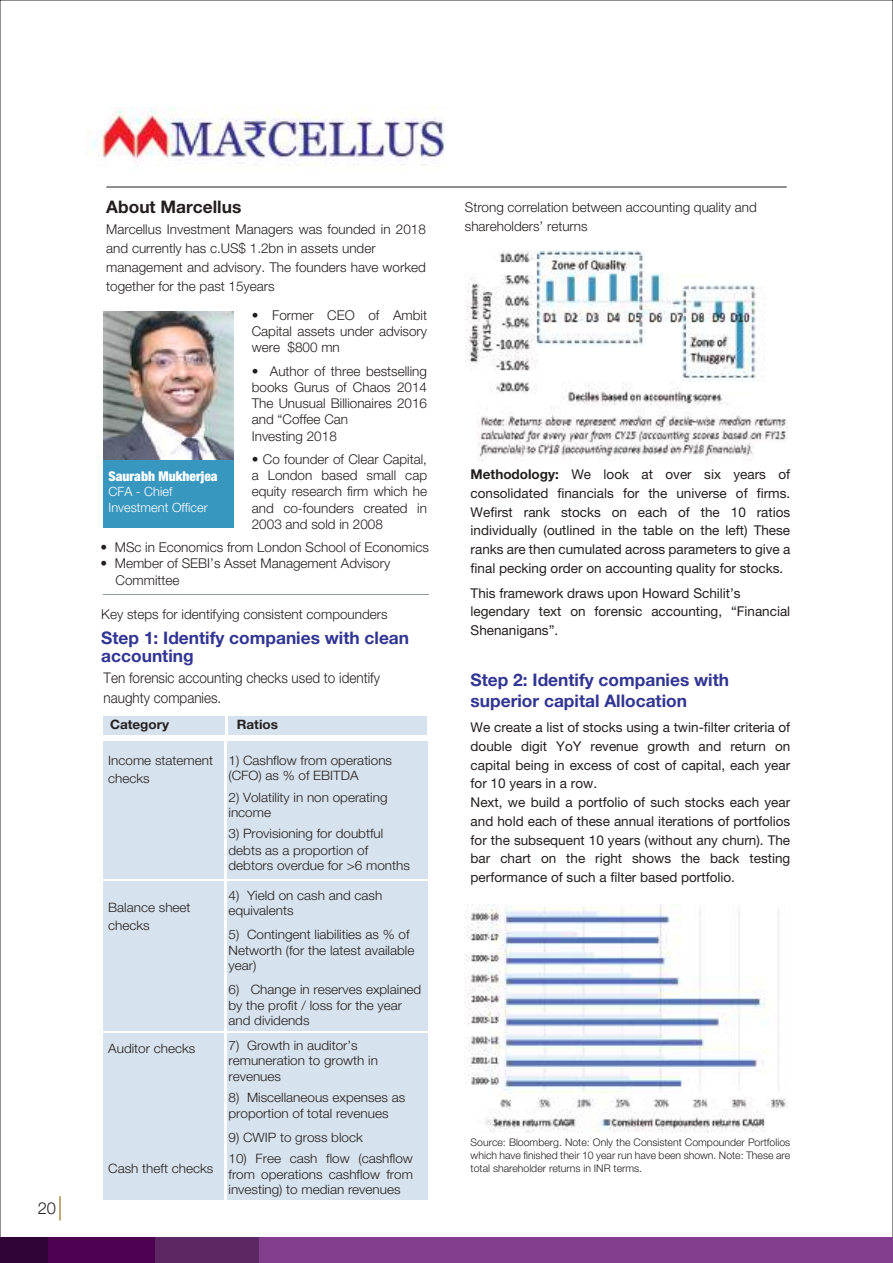
<style>
.page{position:relative;width:893px;height:1263px;background:#fff}
.page>*{position:absolute;margin:0;border:0;box-sizing:border-box;transform-origin:0 0}
.t1{font:17.25px/18px "Helvetica Neue LT 75 Bd";color:#323592}
.t2{font:17.25px "Helvetica Neue LT 75 Bd";color:#241f1f}
.t3{font:16.5px "Helvetica Neue LT 45 Lt";color:#241f1f}
.t4{font:14.7px/20.4px "Helvetica Neue LT 45 Lt";color:#241f1f;scale:.92 1}
.t5{font:13.5px/18.8px "Helvetica Neue LT 55 Rm";color:#241f1f}
.t6{font:13.5px/16.2px "Helvetica Neue LT 45 Lt";color:#241f1f}
.t7{font:900 condensed 13.5px "Helvetica Neue LT Pro";color:#fff}
.t8{font:12.9px/15.5px "Helvetica Neue LT 45 Lt";color:#241f1f;scale:1.04 1}
.t9{font:12.9px "Helvetica Neue LT 75 Bd";color:#241f1f;scale:1.04 1}
.t10{font:12.75px/15.8px "Helvetica Neue LT 45 Lt";color:#fff}
.t11{font:10.5px/12.8px "Helvetica Neue LT 45 Lt";color:#241f1f;text-align:justify}
.s1{font-family:"Helvetica Neue LT 75 Bd"}
</style>
<div class="page">
<hr style="left:106px;top:187px;width:681px;height:1px;background:#241f1f">
<img style="left:91px;top:107px;width:354px;height:60px">
<div style="left:103px;top:459px;width:130px;height:68px;background:#3897bf"></div>
<img style="left:103px;top:312px;width:131px;height:148px">
<hr style="left:103px;top:594px;width:326px;height:1px;background:#939c99">
<div style="left:103px;top:716px;width:122px;height:18px;background:#d6e2ed"></div>
<div style="left:103px;top:741px;width:121px;height:138px;background:#d6e2ed"></div>
<div style="left:103px;top:881px;width:121px;height:150px;background:#d6e2ed"></div>
<div style="left:103px;top:1033px;width:121px;height:118px;background:#d6e2ed"></div>
<div style="left:103px;top:1144px;width:121px;height:56px;background:#d6e2ed"></div>
<div style="left:227px;top:741px;width:200px;height:138px;background:#d6e2ed"></div>
<div style="left:227px;top:881px;width:200px;height:150px;background:#d6e2ed"></div>
<div style="left:227px;top:1033px;width:200px;height:118px;background:#d6e2ed"></div>
<div style="left:227px;top:1144px;width:200px;height:56px;background:#d6e2ed"></div>
<div style="left:228px;top:716px;width:199px;height:18px;background:#d6e2ed"></div>
<img style="left:465px;top:251px;width:322px;height:211px">
<img style="left:465px;top:904px;width:322px;height:228px">
<hr style="left:59px;top:1196px;width:2px;height:24px;background:#a88c4a">
<div style="left:154px;top:1237px;width:108px;height:26px;background:#5c2763"></div>
<div style="left:47px;top:1237px;width:108px;height:26px;background:#4c0250"></div>
<div style="left:0;top:1237px;width:48px;height:26px;background:#310438"></div>
<div style="left:260px;top:1237px;width:633px;height:26px;background:#843e8e"></div>
<p class="t3" style="left:38px;top:1198px;width:20px">20</p>
<p class="t2" style="left:106px;top:196px;width:136px">About Marcellus</p>
<p class="t6" style="left:106px;top:220px;width:321px;line-height:18.8px">Marcellus Investment Managers was founded in 2018 and currently has c.US$ 1.2bn in assets under management and advisory. The founders have worked together for the past 15years</p>
<p class="t6" style="left:252px;top:307px;width:177px;text-align:justify">• Former CEO of Ambit Capital assets under advisory were $800 mn</p>
<p class="t6" style="left:252px;top:363px;width:177px">• Author of three bestselling books Gurus of Chaos 2014<br>The Unusual Billionaires 2016 and “Coffee Can<br>Investing 2018</p>
<p class="t6" style="left:252px;top:451px;width:177px;text-align:justify">• Co founder of Clear Capital, a London based small cap equity research firm which he and co-founders created in 2003 and sold in 2008</p>
<p class="t7" style="left:109px;top:467px;width:111px">Saurabh Mukherjea</p>
<p class="t10" style="left:109px;top:484px;width:101px">CFA - Chief<br>Investment Officer</p>
<p class="t6" style="left:100px;top:539px;width:330px">• MSc in Economics from London School of Economics</p>
<p class="t6" style="left:116px;top:555px;width:276px;text-indent:-15px">• Member of SEBI’s Asset Management Advisory<br>Committee</p>
<p class="t6" style="left:101px;top:606px;width:288px">Key steps for identifying consistent compounders</p>
<p class="t1" style="left:101px;top:629px;width:309px">Step 1: Identify companies with clean accounting</p>
<p class="t4" style="left:104px;top:667px;width:302px">Ten forensic accounting checks used to identify naughty companies.</p>
<p class="t9" style="left:110px;top:717px;width:58px">Category</p>
<p class="t9" style="left:237px;top:717px;width:41px">Ratios</p>
<p class="t8" style="left:108px;top:751px;width:102px;line-height:18px">Income statement checks</p>
<p class="t8" style="left:229px;top:752px;width:159px">1) Cashflow from operations (CFO) as % of EBITDA</p>
<p class="t8" style="left:229px;top:789px;width:154px">2) Volatility in non operating income</p>
<p class="t8" style="left:229px;top:825px;width:176px;line-height:15.9px">3) Provisioning for doubtful debts as a proportion of debtors overdue for &gt;6 months</p>
<p class="t8" style="left:108px;top:898px;width:81px;line-height:18px">Balance sheet checks</p>
<p class="t8" style="left:229px;top:887px;width:149px">4) Yield on cash and cash equivalents</p>
<p class="t8" style="left:229px;top:927px;width:180px">5) Contingent liabilities as % of<br>Networth (for the latest available year)</p>
<p class="t8" style="left:229px;top:982px;width:187px">6) Change in reserves explained by the profit / loss for the year and dividends</p>
<p class="t8" style="left:229px;top:1037px;width:145px">7) Growth in auditor’s remuneration to growth in revenues</p>
<p class="t8" style="left:229px;top:1090px;width:171px">8) Miscellaneous expenses as proportion of total revenues</p>
<p class="t8" style="left:229px;top:1129px;width:131px">9) CWIP to gross block</p>
<p class="t8" style="left:229px;top:1150px;width:179px;text-align:justify">10) Free cash flow (cashflow from operations cashflow from investing) to median revenues</p>
<p class="t8" style="left:108px;top:1040px;width:85px">Auditor checks</p>
<p class="t8" style="left:108px;top:1160px;width:102px">Cash theft checks</p>
<p class="t6" style="left:465px;top:198px;width:294px;line-height:18.8px">Strong correlation between accounting quality and shareholders’ returns</p>
<p class="t5" style="left:471px;top:465px;width:321px;text-align:justify"><span class="s1">Methodology:</span> We look at over six years of consolidated financials for the universe of firms.<br>Wefirst rank stocks on each of the 10 ratios individually (outlined in the table on the left) These ranks are then cumulated across parameters to give a final pecking order on accounting quality for stocks.</p>
<p class="t5" style="left:471px;top:583px;width:321px">This framework draws upon Howard Schilit’s legendary text on forensic accounting, “Financial<br>Shenanigans”.</p>
<p class="t1" style="left:471px;top:669px;width:260px;line-height:21px">Step 2: Identify companies with superior capital Allocation</p>
<p class="t5" style="left:471px;top:718px;width:321px">We create a list of stocks using a twin-filter criteria of double digit YoY revenue growth and return on capital being in excess of cost of capital, each year for 10 years in a row.<br>Next, we build a portfolio of such stocks each year and hold each of these annual iterations of portfolios for the subsequent 10 years (without any churn). The bar chart on the right shows the back testing performance of such a filter based portfolio.</p>
<p class="t11" style="left:471px;top:1136px;width:321px">Source: Bloomberg. Note: Only the Consistent Compounder Portfolios which have finished their 10 year run have been shown. Note: These are total shareholder returns in INR terms.</p>
</div>
